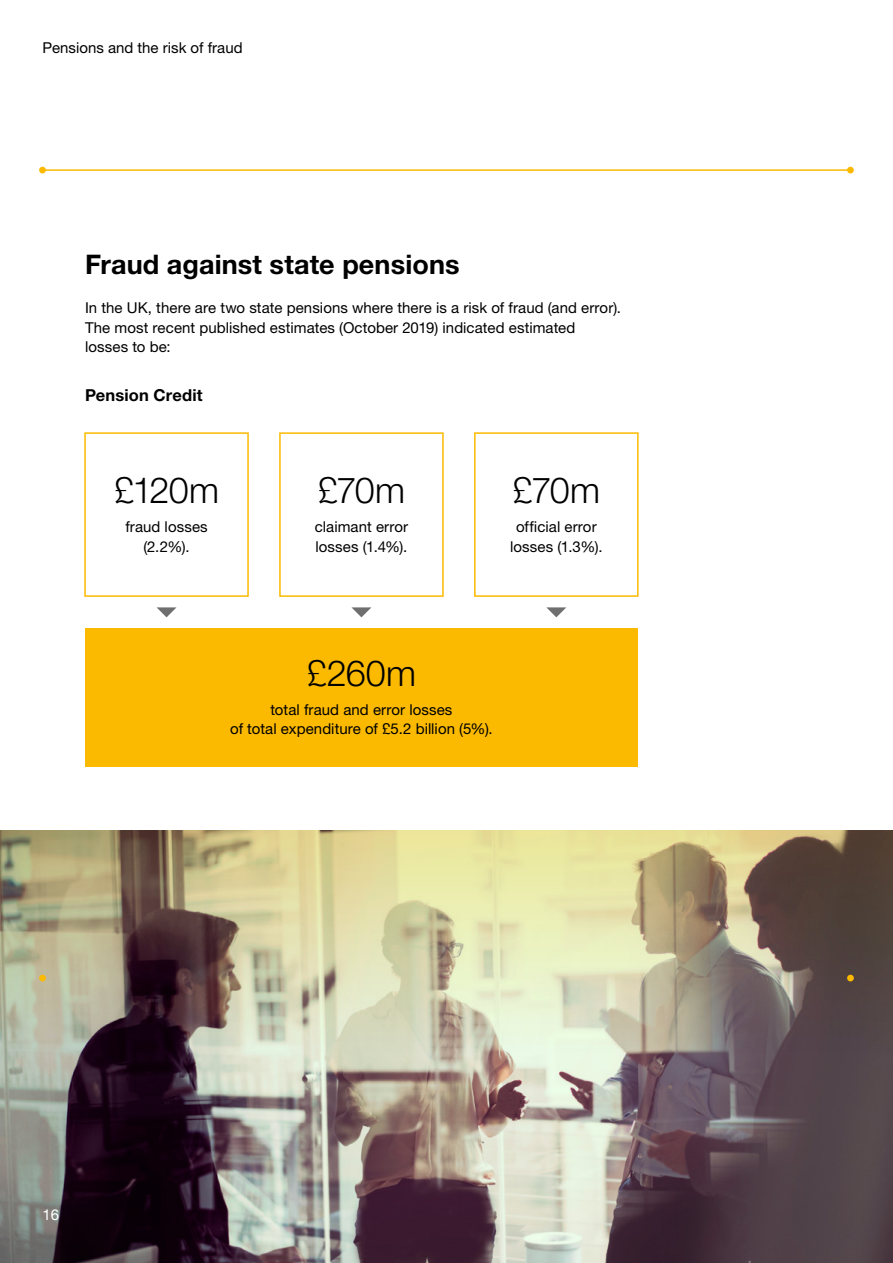
<style>
.page{position:relative;width:893px;height:1263px;background:#fff}
.page>*{position:absolute;margin:0;border:0;box-sizing:border-box;transform-origin:0 0}
.Body_Copy{font:300 36px "Helvetica Neue LT Std";letter-spacing:-.01em;color:#000}
.Subhead_B{font:700 27px "Helvetica Neue LT Std";letter-spacing:.005em;color:#000}
.Subhead_C{font:700 16.5px "Helvetica Neue LT Std";letter-spacing:.01em;color:#000}
.Body_Copy-2{font:15px/19.5px "Helvetica Neue LT Std";letter-spacing:.005em;color:#000;text-align:center}
.t1{font:15px "Helvetica Neue LT Std";color:#fff}
</style>
<div class="page">
<img style="left:0;top:1053px;width:893px;height:210px">
<img style="left:0;top:830px;width:893px;height:223px">
<div style="left:84px;top:432px;width:165px;height:165px;border:2px solid #fbba00"></div>
<div style="left:279px;top:432px;width:165px;height:165px;border:2px solid #fbba00"></div>
<div style="left:474px;top:432px;width:165px;height:165px;border:2px solid #fbba00"></div>
<div style="left:85px;top:628px;width:553px;height:138px;background:#fbba00"></div>
<svg style="left:546px;top:607px;width:20px;height:10px"></svg>
<svg style="left:351px;top:607px;width:20px;height:10px"></svg>
<svg style="left:157px;top:607px;width:20px;height:10px"></svg>
<div style="left:39px;top:167px;width:7px;height:6px;background:#fbba00;border-radius:50%"></div>
<div style="left:39px;top:975px;width:7px;height:6px;background:#fbba00;border-radius:50%"></div>
<div style="left:847px;top:167px;width:7px;height:6px;background:#fbba00;border-radius:50%"></div>
<div style="left:847px;top:975px;width:7px;height:6px;background:#fbba00;border-radius:50%"></div>
<hr style="left:43px;top:169px;width:807px;height:2px;background:#fbba00">
<p class="Body_Copy-2" style="left:43px;top:38px;width:202px">Pensions and the risk of fraud</p>
<p class="Subhead_B" style="left:85px;top:248px;width:376px">Fraud against state pensions</p>
<p class="Body_Copy-2" style="left:85px;top:298px;width:538px;text-align:left">In the UK, there are two state pensions where there is a risk of fraud (and error).<br>The most recent published estimates (October 2019) indicated estimated losses to be:</p>
<p class="Subhead_C" style="left:85px;top:385px;width:119px">Pension Credit</p>
<p class="Body_Copy" style="left:114px;top:468px;width:106px">£120m</p>
<p class="Body_Copy-2" style="left:125px;top:517px;width:84px">fraud losses (2.2%).</p>
<p class="Body_Copy" style="left:318px;top:468px;width:89px">£70m</p>
<p class="Body_Copy-2" style="left:315px;top:517px;width:95px;text-align:left">claimant error losses (1.4%).</p>
<p class="Body_Copy" style="left:513px;top:468px;width:89px">£70m</p>
<p class="Body_Copy-2" style="left:510px;top:517px;width:94px">official error losses (1.3%).</p>
<p class="Body_Copy" style="left:307px;top:651px;width:111px">£260m</p>
<p class="Body_Copy-2" style="left:230px;top:699px;width:264px">total fraud and error losses<br>of total expenditure of £5.2 billion (5%).</p>
<p class="t1" style="left:43px;top:1206px;width:18px">16</p>
</div>
